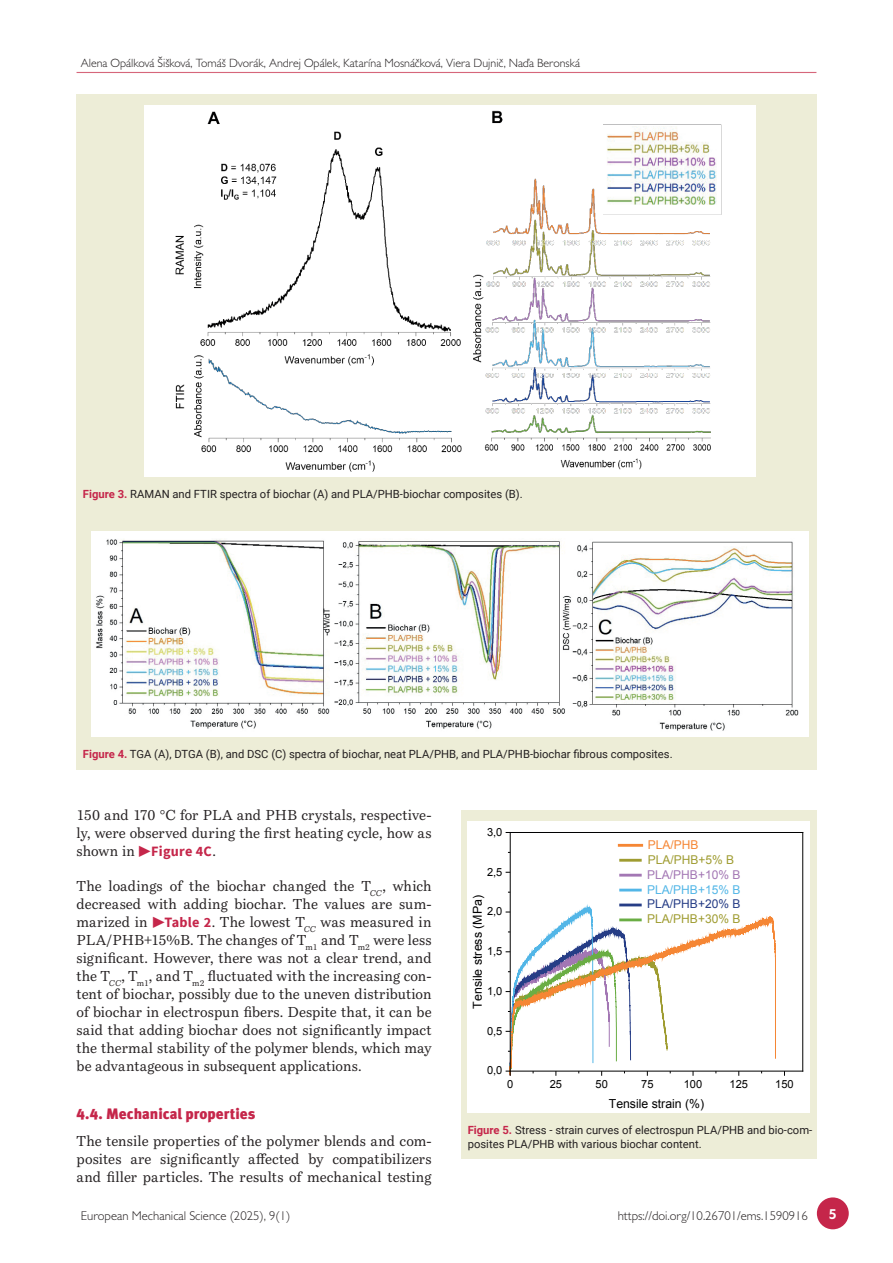
<style>
.page{position:relative;width:893px;height:1263px;background:#fff}
.page>*{position:absolute;margin:0;border:0;box-sizing:border-box;transform-origin:0 0}
.t1{font:700 15px "Meta";color:#c5264a}
.t2{font:14.25px/18px "Bressay";letter-spacing:.005em;color:#231f20;text-align:justify}
.t3{font:700 14.25px "Source Sans Pro";letter-spacing:.015em;color:#c5264a}
.t4{font:500 13.5px "Gamay";color:#fff}
.t5{font:300 12.75px "Gill Sans";color:#231f20}
.t6{font:12.45px "Arial";color:#000001}
.t7{font:12.3px "Arial";color:#000001}
.t8{font:12.15px "Arial";color:#9f9c31}
.t9{font:12.15px "Arial";color:#a377b4}
.t10{font:12.15px "Arial";color:#52b6e7}
.t11{font:12.15px "Arial";color:#263d86}
.t12{font:12.15px "Arial";color:#f58634}
.t13{font:300 12px "Gill Sans";color:#231f20}
.t14{font:11.25px/13.5px "Roboto";color:#231f20}
.t15{font:11.25px "Arial";color:#000001}
.s1{font-weight:700;color:#c5264a}
.s2{font-family:"Bressay";font-weight:400;color:#231f20}
.s3{font-family:"Source Sans Pro";font-weight:700;color:#c5264a}
</style>
<div class="page">
<div style="left:77px;top:94px;width:740px;height:394px;background:#ededd7"></div>
<div style="left:77px;top:476px;width:740px;height:34px;background:#ededd7"></div>
<div style="left:77px;top:498px;width:740px;height:34px;background:#ededd7"></div>
<div style="left:77px;top:520px;width:740px;height:229px;background:#ededd7"></div>
<div style="left:77px;top:736px;width:740px;height:34px;background:#ededd7"></div>
<img style="left:144px;top:105px;width:611px;height:371px">
<img style="left:92px;top:531px;width:716px;height:205px">
<div style="left:461px;top:810px;width:355px;height:314px;background:#ededd7"></div>
<div style="left:461px;top:1112px;width:355px;height:47px;background:#ededd7"></div>
<div style="left:468px;top:821px;width:342px;height:291px;background:#fff"></div>
<hr style="left:510px;top:1071px;width:293px;height:1px;background:#000001">
<hr style="left:510px;top:832px;width:293px;height:1px;background:#000001">
<hr style="left:510px;top:832px;width:1px;height:239px;background:#000001">
<svg style="left:506px;top:892px;width:270px;height:184px"></svg>
<hr style="left:802px;top:832px;width:1px;height:239px;background:#000001">
<hr style="left:619px;top:844px;width:23px;height:3px;background:#f58634">
<hr style="left:619px;top:859px;width:23px;height:3px;background:#9f9c31">
<hr style="left:619px;top:874px;width:23px;height:2px;background:#a377b4">
<hr style="left:619px;top:889px;width:23px;height:2px;background:#52b6e7">
<hr style="left:619px;top:903px;width:23px;height:3px;background:#263d86">
<hr style="left:619px;top:918px;width:23px;height:3px;background:#6aad44">
<hr style="left:77px;top:72px;width:739px;height:1px;background:#d6667b">
<div style="left:817px;top:1197px;width:32px;height:32px;background:#c5264a;border-radius:50%"></div>
<p class="t13" style="left:81px;top:55px;width:501px">Alena Opálková Šišková, Tomáš Dvorák, Andrej Opálek, Katarína Mosnáčková, Viera Dujnič, Naďa Beronská</p>
<p class="t14" style="left:83px;top:487px;width:441px"><span class="s1">Figure 3.</span> RAMAN and FTIR spectra of biochar (A) and PLA/PHB-biochar composites (B).</p>
<p class="t14" style="left:83px;top:747px;width:591px"><span class="s1">Figure 4.</span> TGA (A), DTGA (B), and DSC (C) spectra of biochar, neat PLA/PHB, and PLA/PHB-biochar fibrous composites.</p>
<p class="t2" style="left:77px;top:806px;width:357px">150 and 170 °C for PLA and PHB crystals, respective&shy;ly, were observed during the first heating cycle, how as</p>
<p class="t3" style="left:77px;top:842px;width:141px"><span class="s2">shown in</span> ▶Figure 4C<span class="s2">.</span></p>
<p class="t2" style="left:77px;top:877px;width:357px">The loadings of the biochar changed the T<sub>CC</sub>, which decreased with adding biochar. The values are sum&shy;marized in <span class="s3">▶Table 2</span>. The lowest T<sub>CC</sub> was measured in PLA/PHB+15%B. The changes of T<sub>m1</sub> and T<sub>m2</sub> were less significant. However, there was not a clear trend, and the T<sub>CC</sub>, T<sub>m1</sub>, and T<sub>m2</sub> fluctuated with the increasing con&shy;tent of biochar, possibly due to the uneven distribution of biochar in electrospun fibers. Despite that, it can be said that adding biochar does not significantly impact the thermal stability of the polymer blends, which may be advantageous in subsequent applications.</p>
<p class="t1" style="left:77px;top:1105px;width:180px">4.4. Mechanical properties</p>
<p class="t2" style="left:77px;top:1131px;width:357px">The tensile properties of the polymer blends and com&shy;posites are significantly affected by compatibilizers and filler particles. The results of mechanical testing</p>
<p class="t15" style="left:487px;top:824px;width:17px">3,0</p>
<p class="t15" style="left:487px;top:864px;width:17px">2,5</p>
<p class="t7" style="left:470px;top:1009px;width:115px;rotate:-90deg">Tensile stress (MPa)</p>
<p class="t15" style="left:487px;top:904px;width:17px">2,0</p>
<p class="t15" style="left:487px;top:944px;width:17px">1,5</p>
<p class="t15" style="left:487px;top:983px;width:17px">1,0</p>
<p class="t15" style="left:487px;top:1023px;width:17px">0,5</p>
<p class="t15" style="left:487px;top:1063px;width:17px">0,0</p>
<p class="t12" style="left:648px;top:836px;width:52px">PLA/PHB</p>
<p class="t8" style="left:648px;top:851px;width:88px">PLA/PHB+5% B</p>
<p class="t9" style="left:647px;top:866px;width:95px">PLA/PHB+10% B</p>
<p class="t10" style="left:647px;top:881px;width:95px">PLA/PHB+15% B</p>
<p class="t11" style="left:647px;top:896px;width:95px">PLA/PHB+20% B</p>
<p class="t8" style="left:647px;top:911px;width:95px">PLA/PHB+30% B</p>
<p class="t15" style="left:507px;top:1076px;width:8px">0</p>
<p class="t15" style="left:550px;top:1076px;width:14px">25</p>
<p class="t15" style="left:595px;top:1076px;width:14px">50</p>
<p class="t15" style="left:641px;top:1076px;width:14px">75</p>
<p class="t15" style="left:684px;top:1076px;width:20px">100</p>
<p class="t15" style="left:730px;top:1076px;width:20px">125</p>
<p class="t15" style="left:775px;top:1076px;width:20px">150</p>
<p class="t6" style="left:609px;top:1095px;width:97px">Tensile strain (%)</p>
<p class="t14" style="left:468px;top:1123px;width:346px"><span class="s1">Figure 5.</span> Stress - strain curves of electrospun PLA/PHB and bio-com&shy;posites PLA/PHB with various biochar content.</p>
<p class="t5" style="left:81px;top:1208px;width:211px">European Mechanical Science (2025), 9(1)</p>
<p class="t5" style="left:618px;top:1208px;width:192px">https://doi.org/10.26701/ems.1590916</p>
<p class="t4" style="left:829px;top:1203px;width:9px">5</p>
</div>
